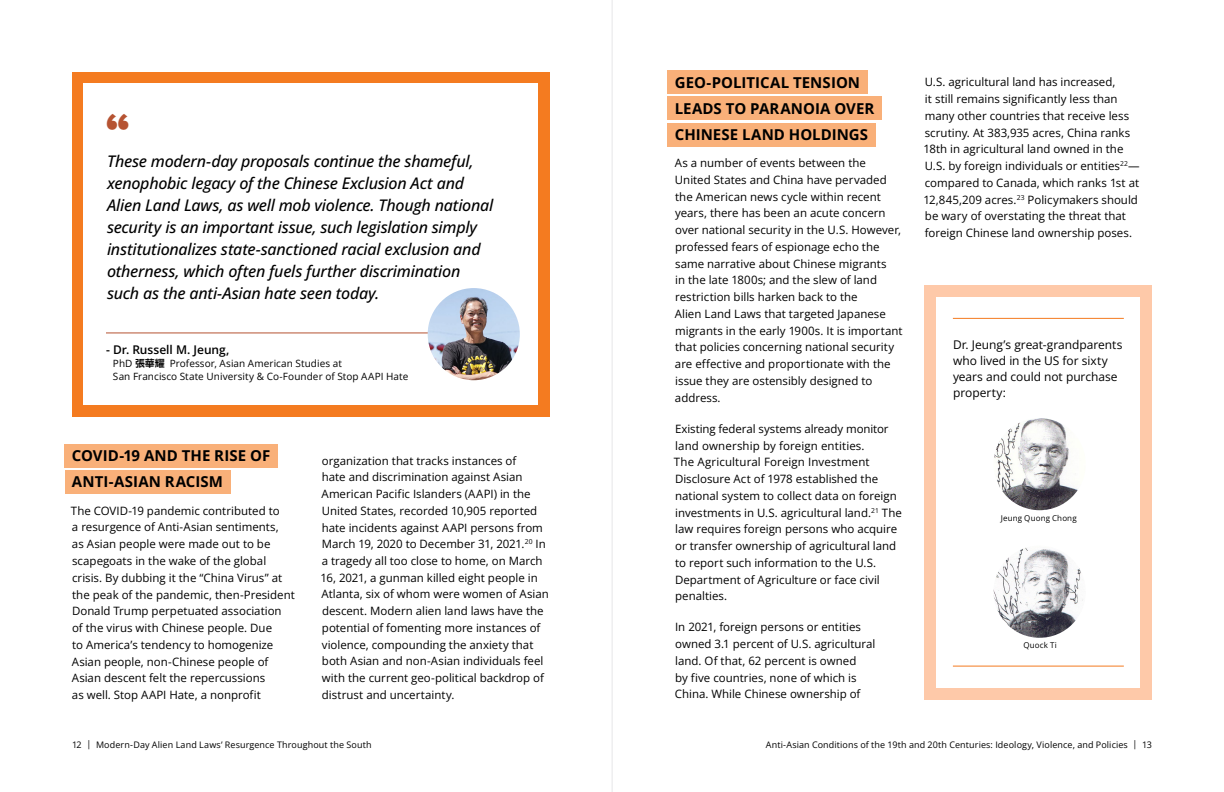
<style>
.page{position:relative;width:1224px;height:792px;background:#fff}
.page>*{position:absolute;margin:0;border:0;box-sizing:border-box;transform-origin:0 0}
.t1{font:900 46px "Proxima Nova";color:#b65332}
.t2{font:italic 500 16px/22px "Open Sans";letter-spacing:-.015em;color:#000}
.t3{font:700 15px/26px "Open Sans";color:#000}
.t4{font:12px/16px "Open Sans";letter-spacing:-.005em;color:#000}
.t5{font:600 12px "Open Sans";color:#000}
.t6{font:11.5px/16.7px "Open Sans";color:#000}
.t7{font:10px/13px "Open Sans";letter-spacing:.005em;color:#000}
.t8{font:9px "Open Sans";letter-spacing:.01em;color:#000}
.t9{font:8px "Open Sans";letter-spacing:.015em;color:#000}
.s1{font-family:"Noto Sans Mono CJ Ktc";font-weight:700}
</style>
<div class="page">
<div style="left:72px;top:72px;width:477px;height:344px;background:#f47b20"></div>
<div style="left:84px;top:84px;width:454px;height:321px;background:#fff"></div>
<hr style="left:612px;top:0;width:1px;height:792px;background:#e6e7e8">
<div style="left:667px;top:123px;width:208px;height:23px;background:#f9b079"></div>
<div style="left:667px;top:70px;width:201px;height:24px;background:#f9b079"></div>
<div style="left:667px;top:97px;width:215px;height:23px;background:#f9b079"></div>
<div style="left:65px;top:444px;width:213px;height:23px;background:#f9b079"></div>
<div style="left:65px;top:471px;width:165px;height:23px;background:#f9b079"></div>
<hr style="left:106px;top:332px;width:406px;height:1px;background:#b65332">
<img style="left:428px;top:288px;width:92px;height:92px;border-radius:46px">
<div style="left:925px;top:285px;width:227px;height:414px;background:#fec9a9"></div>
<div style="left:936px;top:297px;width:204px;height:391px;background:#fff"></div>
<img style="left:994px;top:418px;width:92px;height:92px;border-radius:46px">
<img style="left:994px;top:546px;width:92px;height:92px;border-radius:46px">
<hr style="left:953px;top:666px;width:171px;height:1px;background:#f47b20">
<hr style="left:953px;top:318px;width:171px;height:1px;background:#f47b20">
<h1 class="t1" style="left:106px;top:96px;width:26px">“</h1>
<p class="t2" style="left:107px;top:149px;width:388px">These modern-day proposals continue the shameful, xenophobic legacy of the Chinese Exclusion Act and Alien Land Laws, as well mob violence. Though national security is an important issue, such legislation simply institutionalizes state-sanctioned racial exclusion and otherness, which often fuels further discrimination such as the anti-Asian hate seen today.</p>
<p class="t5" style="left:106px;top:341px;width:125px">- Dr. Russell M. Jeung,</p>
<p class="t7" style="left:113px;top:357px;width:297px">PhD <span class="s1">張華耀</span> Professor, Asian American Studies at<br>San Francisco State University &amp; Co-Founder of Stop AAPI Hate</p>
<h3 class="t3" style="left:72px;top:442px;width:200px">COVID-19 AND THE RISE OF<br>ANTI-ASIAN RACISM</h3>
<p class="t6" style="left:71px;top:502px;width:225px">The COVID-19 pandemic contributed to<br>a resurgence of Anti-Asian sentiments,<br>as Asian people were made out to be scapegoats in the wake of the global crisis. By dubbing it the “China Virus” at the peak of the pandemic, then-President Donald Trump perpetuated association<br>of the virus with Chinese people. Due<br>to America’s tendency to homogenize Asian people, non-Chinese people of Asian descent felt the repercussions<br>as well. Stop AAPI Hate, a nonprofit</p>
<p class="t6" style="left:320px;top:452px;width:230px">organization that tracks instances of<br>hate and discrimination against Asian American Pacific Islanders (AAPI) in the United States, recorded 10,905 reported hate incidents against AAPI persons from March 19, 2020 to December 31, 2021.<sup>20</sup> In a tragedy all too close to home, on March 16, 2021, a gunman killed eight people in Atlanta, six of whom were women of Asian descent. Modern alien land laws have the potential of fomenting more instances of violence, compounding the anxiety that both Asian and non-Asian individuals feel with the current geo-political backdrop of distrust and uncertainty.</p>
<h3 class="t3" style="left:675px;top:69px;width:201px">GEO-POLITICAL TENSION<br>LEADS TO PARANOIA OVER<br>CHINESE LAND HOLDINGS</h3>
<p class="t6" style="left:675px;top:154px;width:229px">As a number of events between the United States and China have pervaded the American news cycle within recent years, there has been an acute concern over national security in the U.S. However, professed fears of espionage echo the same narrative about Chinese migrants<br>in the late 1800s; and the slew of land restriction bills harken back to the<br>Alien Land Laws that targeted Japanese migrants in the early 1900s. It is important that policies concerning national security are effective and proportionate with the issue they are ostensibly designed to address.</p>
<p class="t6" style="left:674px;top:420px;width:230px">Existing federal systems already monitor land ownership by foreign entities.<br>The Agricultural Foreign Investment Disclosure Act of 1978 established the national system to collect data on foreign investments in U.S. agricultural land.<sup>21</sup> The law requires foreign persons who acquire or transfer ownership of agricultural land to report such information to the U.S.<br>Department of Agriculture or face civil penalties.</p>
<p class="t6" style="left:675px;top:619px;width:202px">In 2021, foreign persons or entities owned 3.1 percent of U.S. agricultural land. Of that, 62 percent is owned<br>by five countries, none of which is China. While Chinese ownership of</p>
<p class="t6" style="left:923px;top:74px;width:218px">U.S. agricultural land has increased,<br>it still remains significantly less than many other countries that receive less scrutiny. At 383,935 acres, China ranks 18th in agricultural land owned in the U.S. by foreign individuals or entities<sup>22</sup>— compared to Canada, which ranks 1st at 12,845,209 acres.<sup>23</sup> Policymakers should be wary of overstating the threat that foreign Chinese land ownership poses.</p>
<p class="t4" style="left:953px;top:337px;width:171px">Dr. Jeung’s great-grandparents who lived in the US for sixty years and could not purchase property:</p>
<p class="t9" style="left:1001px;top:512px;width:77px">Jeung Quong Chong</p>
<p class="t9" style="left:1023px;top:640px;width:35px">Quock Ti</p>
<p class="t8" style="left:72px;top:738px;width:301px">12 | Modern-Day Alien Land Laws’ Resurgence Throughout the South</p>
<p class="t8" style="left:766px;top:738px;width:388px">Anti-Asian Conditions of the 19th and 20th Centuries: Ideology, Violence, and Policies | 13</p>
</div>
